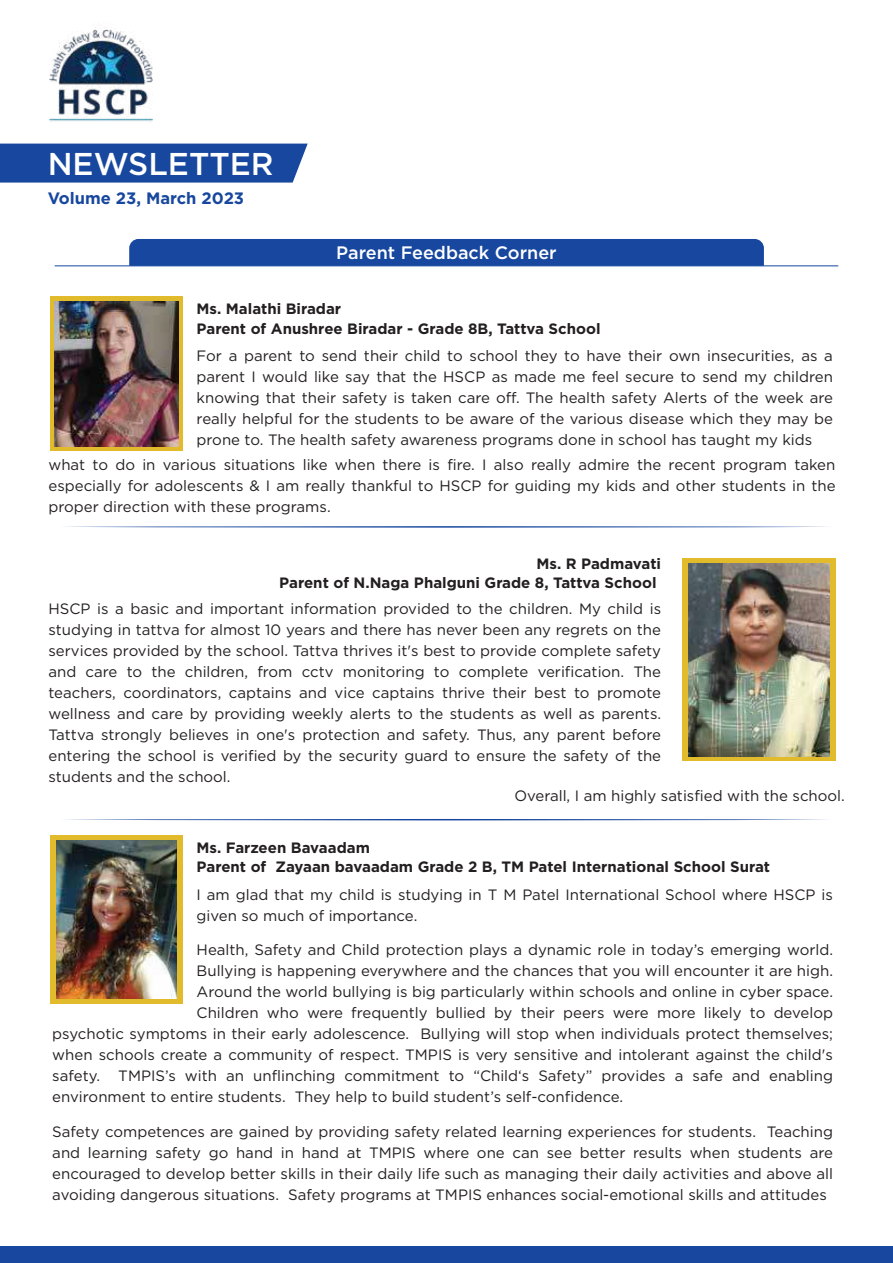
<style>
.page{position:relative;width:893px;height:1263px;background:#fff}
.page>*{position:absolute;margin:0;border:0;box-sizing:border-box;transform-origin:0 0}
.t1{font:500 31.5px "Gotham HTF";color:#fff}
.t2{font:500 18px "Gotham HTF";color:#fff}
.t3{font:700 16.5px "Gotham HTF";color:#17479e}
.t4{font:15px/21px "Gotham HTF";color:#231f20;text-align:justify}
.t5{font:700 15px/19.5px "Gotham HTF";color:#231f20}
</style>
<div class="page">
<div style="left:129px;top:239px;width:635px;height:26px;background:#17479e"></div>
<hr style="left:55px;top:265px;width:783px;height:1px;background:#17479e">
<div style="left:0;top:144px;width:308px;height:39px;background:#17479e"></div>
<img style="left:49px;top:27px;width:104px;height:95px">
<div style="left:50px;top:297px;width:133px;height:154px;background:#e1bb2c"></div>
<svg style="left:66px;top:526px;width:761px;height:1px"></svg>
<img style="left:54px;top:302px;width:125px;height:144px">
<div style="left:682px;top:559px;width:153px;height:201px;background:#e1bb2c"></div>
<img style="left:688px;top:563px;width:142px;height:193px">
<div style="left:0;top:1246px;width:893px;height:17px;background:#17479e"></div>
<svg style="left:66px;top:819px;width:761px;height:1px"></svg>
<svg style="left:50px;top:835px;width:133px;height:169px;background:#d0af33"></svg>
<img style="left:57px;top:841px;width:119px;height:157px">
<h1 class="t1" style="left:48px;top:146px;width:227px">NEWSLETTER</h1>
<p class="t3" style="left:48px;top:189px;width:198px">Volume 23, March 2023</p>
<p class="t2" style="left:336px;top:242px;width:222px">Parent Feedback Corner</p>
<p class="t5" style="left:197px;top:299px;width:405px">Ms. Malathi Biradar<br>Parent of Anushree Biradar - Grade 8B, Tattva School</p>
<p class="t4" style="left:197px;top:345px;width:638px">For a parent to send their child to school they to have their own insecurities, as a parent I would like say that the HSCP as made me feel secure to send my children knowing that their safety is taken care off. The health safety Alerts of the week are really helpful for the students to be aware of the various disease which they may be prone to. The health safety awareness programs done in school has taught my kids</p>
<p class="t4" style="left:48px;top:454px;width:788px">what to do in various situations like when there is fire. I also really admire the recent program taken especially for adolescents &amp; I am really thankful to HSCP for guiding my kids and other students in the proper direction with these programs.</p>
<p class="t5" style="left:279px;top:553px;width:383px;text-align:right">Ms. R Padmavati<br>Parent of N.Naga Phalguni Grade 8, Tattva School</p>
<p class="t4" style="left:48px;top:597px;width:614px">HSCP is a basic and important information provided to the children. My child is studying in tattva for almost 10 years and there has never been any regrets on the services provided by the school. Tattva thrives it's best to provide complete safety and care to the children, from cctv monitoring to complete verification. The teachers, coordinators, captains and vice captains thrive their best to promote wellness and care by providing weekly alerts to the students as well as parents.<br>Tattva strongly believes in one's protection and safety. Thus, any parent before entering the school is verified by the security guard to ensure the safety of the students and the school.</p>
<p class="t4" style="left:514px;top:785px;width:332px">Overall, I am highly satisfied with the school.</p>
<p class="t5" style="left:197px;top:837px;width:575px">Ms. Farzeen Bavaadam<br>Parent of Zayaan bavaadam Grade 2 B, TM Patel International School Surat</p>
<p class="t4" style="left:197px;top:883px;width:638px">I am glad that my child is studying in T M Patel International School where HSCP is given so much of importance.</p>
<p class="t4" style="left:197px;top:939px;width:638px">Health, Safety and Child protection plays a dynamic role in today’s emerging world.</p>
<p class="t4" style="left:197px;top:960px;width:638px">Bullying is happening everywhere and the chances that you will encounter it are high.</p>
<p class="t4" style="left:197px;top:981px;width:638px">Around the world bullying is big particularly within schools and online in cyber space.</p>
<p class="t4" style="left:197px;top:1002px;width:638px">Children who were frequently bullied by their peers were more likely to develop</p>
<p class="t4" style="left:52px;top:1023px;width:782px">psychotic symptoms in their early adolescence. Bullying will stop when individuals protect themselves;</p>
<p class="t4" style="left:52px;top:1044px;width:782px">when schools create a community of respect. TMPIS is very sensitive and intolerant against the child's</p>
<p class="t4" style="left:52px;top:1065px;width:782px">safety. TMPIS’s with an unflinching commitment to “Child‘s Safety” provides a safe and enabling</p>
<p class="t4" style="left:52px;top:1086px;width:572px">environment to entire students. They help to build student’s self-confidence.</p>
<p class="t4" style="left:52px;top:1120px;width:782px">Safety competences are gained by providing safety related learning experiences for students. Teaching and learning safety go hand in hand at TMPIS where one can see better results when students are encouraged to develop better skills in their daily life such as managing their daily activities and above all avoiding dangerous situations. Safety programs at TMPIS enhances social-emotional skills and attitudes</p>
</div>
